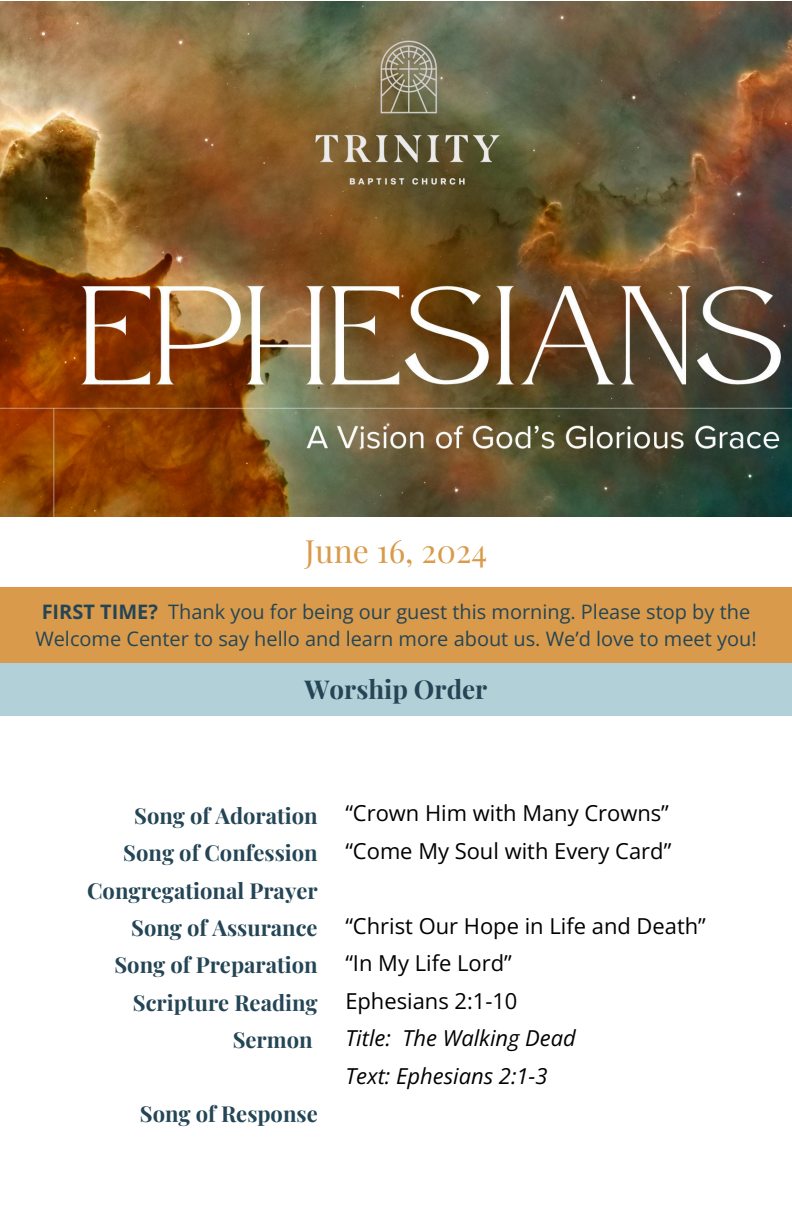
<style>
.page{position:relative;width:792px;height:1224px;background:#fff}
.page>*{position:absolute;margin:0;border:0;box-sizing:border-box;transform-origin:0 0}
.t1{font:32px "Playfair Display";color:#d99b4b}
.t2{font:700 26px "Playfair Display";color:#244556}
.t3{font:700 22px/37.4px "Playfair Display";color:#244556;text-align:right}
.t4{font:22px "Open Sans";color:#000}
.t5{font:italic 22px "Open Sans";color:#000}
.t6{font:20px/27px "Open Sans";color:#244556;text-align:center}
.s1{font-weight:700}
</style>
<div class="page">
<div style="left:0;top:663px;width:792px;height:53px;background:#b1d0d7"></div>
<div style="left:0;top:587px;width:792px;height:76px;background:#d99b4b"></div>
<img style="left:0;top:2px;width:792px;height:515px">
<img style="left:307px;top:32px;width:201px;height:161px">
<h1 class="t1" style="left:305px;top:528px;width:184px">June 16, 2024</h1>
<p class="t6" style="left:35px;top:598px;width:723px"><span class="s1">FIRST TIME?</span> Thank you for being our guest this morning. Please stop by the<br>Welcome Center to say hello and learn more about us. We’d love to meet you!</p>
<p class="t2" style="left:305px;top:671px;width:184px">Worship Order</p>
<p class="t3" style="left:87px;top:796px;width:232px">Song of Adoration<br>Song of Confession<br>Congregational Prayer<br>Song of Assurance<br>Song of Preparation<br>Scripture Reading<br>Sermon</p>
<h2 class="t3" style="left:140px;top:1094px;width:179px">Song of Response</h2>
<h3 class="t4" style="left:345px;top:798px;width:325px">“Crown Him with Many Crowns”</h3>
<h3 class="t4" style="left:345px;top:835px;width:327px">“Come My Soul with Every Card”</h3>
<p class="t4" style="left:345px;top:910px;width:362px">“Christ Our Hope in Life and Death”</p>
<p class="t4" style="left:345px;top:948px;width:168px">“In My Life Lord”</p>
<p class="t4" style="left:345px;top:985px;width:174px">Ephesians 2:1-10</p>
<p class="t5" style="left:345px;top:1023px;width:232px">Title: The Walking Dead</p>
<p class="t5" style="left:345px;top:1060px;width:204px">Text: Ephesians 2:1-3</p>
</div>
